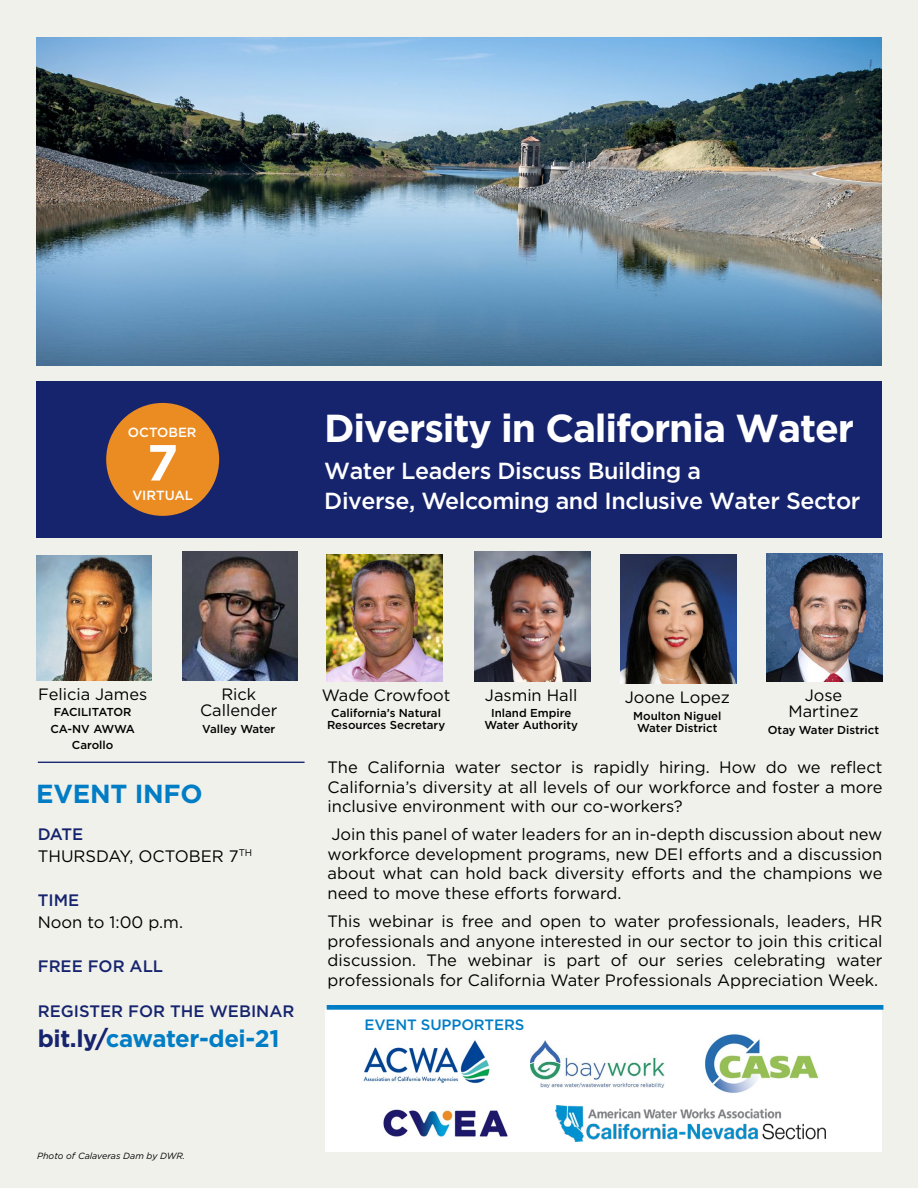
<style>
.page{position:relative;width:918px;height:1188px;background:#f1f1ec}
.page>*{position:absolute;margin:0;border:0;box-sizing:border-box;transform-origin:0 0}
.t1{font:700 50.7px "Gotham";color:#fff}
.t2{font:700 39px "Gotham";letter-spacing:-.03em;color:#fff}
.t3{font:700 26.1px "Gotham";letter-spacing:-.01em;color:#007dc5}
.t4{font:700 24px "Gotham";letter-spacing:-.015em;color:#007dc5}
.t5{font:500 23.25px/30px "Gotham";letter-spacing:-.02em;color:#fff}
.t6{font:16.65px/22px "Gotham";color:#000}
.t7{font:500 16.65px "Gotham";color:#16246e}
.t8{font:16.5px/19.5px "Gotham";color:#000;text-align:justify}
.t9{font:500 15px "Gotham";letter-spacing:-.01em;color:#007dc5}
.t10{font:500 13.35px "Gotham";color:#fff}
.t11{font:500 11.55px/12px "Gotham";color:#000;text-align:center}
.t12{font:italic 9px "Gotham";color:#000}
.s1{font-weight:500;color:#16246e}
.s2{color:#16246e}
</style>
<div class="page">
<img style="left:37px;top:37px;width:844px;height:328px">
<div style="left:36px;top:381px;width:846px;height:157px;background:#16246e"></div>
<hr style="left:38px;top:762px;width:267px;height:1px;background:#16246e">
<img style="left:36px;top:555px;width:116px;height:125px">
<img style="left:182px;top:551px;width:116px;height:129px">
<img style="left:621px;top:554px;width:115px;height:130px">
<img style="left:767px;top:554px;width:116px;height:127px">
<img style="left:474px;top:552px;width:116px;height:129px">
<img style="left:327px;top:554px;width:115px;height:127px">
<div style="left:107px;top:404px;width:111px;height:111px;background:#eb8c23;border-radius:50%"></div>
<div style="left:106px;top:403px;width:113px;height:113px;border:3px solid #eb8c23;border-radius:50%"></div>
<div style="left:326px;top:1008px;width:556px;height:144px;background:#fff"></div>
<div style="left:327px;top:1005px;width:556px;height:5px;background:#007dc5"></div>
<img style="left:704px;top:1034px;width:115px;height:59px">
<img style="left:363px;top:1040px;width:127px;height:43px">
<img style="left:530px;top:1041px;width:135px;height:47px">
<img style="left:556px;top:1106px;width:270px;height:36px">
<img style="left:383px;top:1109px;width:125px;height:28px">
<p class="t10" style="left:128px;top:424px;width:70px">OCTOBER</p>
<h1 class="t1" style="left:147px;top:429px;width:33px">7</h1>
<p class="t10" style="left:132px;top:487px;width:62px">VIRTUAL</p>
<h2 class="t2" style="left:324px;top:402px;width:531px">Diversity in California Water</h2>
<h3 class="t5" style="left:324px;top:456px;width:538px">Water Leaders Discuss Building a<br>Diverse, Welcoming and Inclusive Water Sector</h3>
<p class="t8" style="left:38px;top:684px;width:111px">Felicia James</p>
<p class="t11" style="left:50px;top:704px;width:86px;line-height:16.5px">FACILITATOR<br>CA-NV AWWA<br>Carollo</p>
<p class="t8" style="left:200px;top:685px;width:79px;line-height:16.5px;text-align:center">Rick<br>Callender</p>
<p class="t11" style="left:202px;top:723px;width:75px">Valley Water</p>
<h3 class="t3" style="left:36px;top:777px;width:168px">EVENT INFO</h3>
<p class="t6" style="left:38px;top:822px;width:216px"><span class="s1">DATE<br></span>THURSDAY, OCTOBER 7<sup>TH</sup></p>
<p class="t7" style="left:38px;top:889px;width:43px">TIME</p>
<p class="t6" style="left:38px;top:911px;width:147px">Noon to 1:00 p.m.</p>
<p class="t7" style="left:38px;top:956px;width:127px">FREE FOR ALL</p>
<p class="t7" style="left:38px;top:1000px;width:258px">REGISTER FOR THE WEBINAR</p>
<h3 class="t4" style="left:38px;top:1022px;width:243px"><span class="s2">bit.ly/</span>cawater-dei-21</h3>
<p class="t8" style="left:322px;top:685px;width:130px">Wade Crowfoot</p>
<p class="t11" style="left:327px;top:707px;width:120px">California’s Natural<br>Resources Secretary</p>
<p class="t8" style="left:485px;top:685px;width:94px">Jasmin Hall</p>
<p class="t11" style="left:484px;top:707px;width:95px">Inland Empire<br>Water Authority</p>
<p class="t8" style="left:625px;top:687px;width:107px">Joone Lopez</p>
<p class="t11" style="left:633px;top:709px;width:90px">Moulton Niguel<br>Water District</p>
<p class="t8" style="left:788px;top:686px;width:72px;line-height:16.5px;text-align:center">Jose<br>Martinez</p>
<p class="t11" style="left:768px;top:723px;width:113px">Otay Water District</p>
<p class="t8" style="left:328px;top:757px;width:556px">The California water sector is rapidly hiring. How do we reflect California’s diversity at all levels of our workforce and foster a more inclusive environment with our co-workers?</p>
<p class="t8" style="left:328px;top:824px;width:556px">Join this panel of water leaders for an in-depth discussion about new workforce development programs, new DEI efforts and a discussion about what can hold back diversity efforts and the champions we need to move these efforts forward.</p>
<p class="t8" style="left:328px;top:911px;width:556px">This webinar is free and open to water professionals, leaders, HR professionals and anyone interested in our sector to join this critical discussion. The webinar is part of our series celebrating water professionals for California Water Professionals Appreciation Week.</p>
<p class="t9" style="left:364px;top:1015px;width:161px">EVENT SUPPORTERS</p>
<p class="t12" style="left:37px;top:1150px;width:150px">Photo of Calaveras Dam by DWR.</p>
</div>
